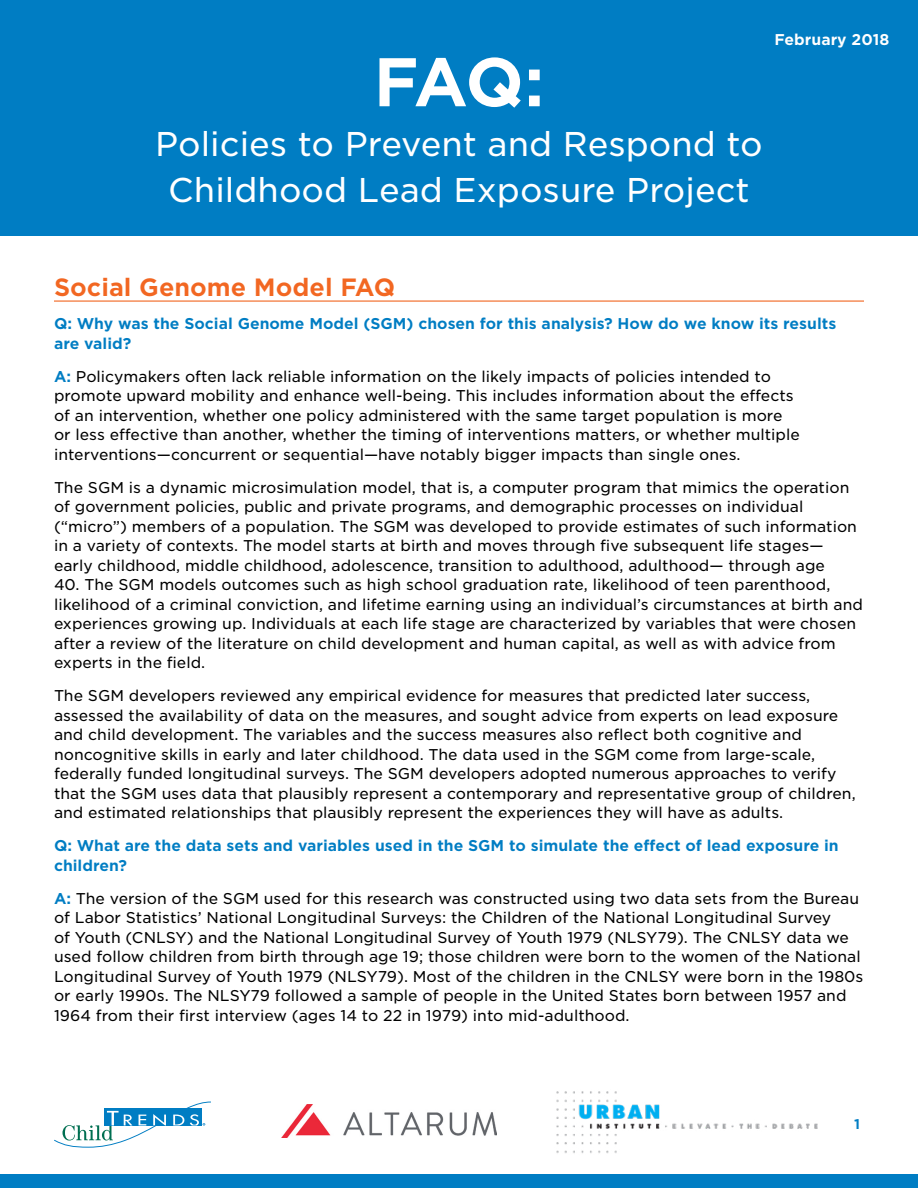
<style>
.page{position:relative;width:918px;height:1188px;background:#fff}
.page>*{position:absolute;margin:0;border:0;box-sizing:border-box;transform-origin:0 0}
.t1{font:700 66px "Gotham S Sm";color:#fff}
.t2{font:33px/46.5px "Gotham S Sm";color:#fff;text-align:center}
.t3{font:700 24px "Gotham S Sm";color:#f26722}
.t4{font:15px/19.5px "Gotham S Sm";color:#000}
.t5{font:700 15px/19.5px "Gotham S Sm";color:#007dc3}
.t6{font:700 15px "Gotham S Sm";color:#fff}
.t7{font:700 13.5px "Gotham S Sm";color:#007dc3}
.s1{font-weight:700;color:#007dc3}
</style>
<div class="page">
<div style="left:0;top:1174px;width:918px;height:14px;background:#007dc3"></div>
<div style="left:0;top:0;width:918px;height:235px;background:#007dc3"></div>
<hr style="left:54px;top:301px;width:810px;height:1px;background:#f26722">
<img style="left:556px;top:1091px;width:262px;height:62px">
<svg style="left:54px;top:1102px;width:157px;height:46px"></svg>
<img style="left:282px;top:1105px;width:215px;height:33px">
<h1 class="t1" style="left:373px;top:37px;width:173px">FAQ:</h1>
<h2 class="t2" style="left:155px;top:120px;width:609px">Policies to Prevent and Respond to<br>Childhood Lead Exposure Project</h2>
<p class="t6" style="left:774px;top:30px;width:116px">February 2018</p>
<h3 class="t3" style="left:54px;top:271px;width:343px">Social Genome Model FAQ</h3>
<p class="t5" style="left:54px;top:314px;width:784px">Q: Why was the Social Genome Model (SGM) chosen for this analysis? How do we know its results are valid?</p>
<p class="t4" style="left:54px;top:366px;width:747px"><span class="s1">A:</span> Policymakers often lack reliable information on the likely impacts of policies intended to promote upward mobility and enhance well-being. This includes information about the effects of an intervention, whether one policy administered with the same target population is more or less effective than another, whether the timing of interventions matters, or whether multiple interventions—concurrent or sequential—have notably bigger impacts than single ones.</p>
<p class="t4" style="left:54px;top:477px;width:805px">The SGM is a dynamic microsimulation model, that is, a computer program that mimics the operation of government policies, public and private programs, and demographic processes on individual (“micro”) members of a population. The SGM was developed to provide estimates of such information in a variety of contexts. The model starts at birth and moves through five subsequent life stages— early childhood, middle childhood, adolescence, transition to adulthood, adulthood— through age</p>
<p class="t4" style="left:54px;top:574px;width:810px">40. The SGM models outcomes such as high school graduation rate, likelihood of teen parenthood, likelihood of a criminal conviction, and lifetime earning using an individual’s circumstances at birth and experiences growing up. Individuals at each life stage are characterized by variables that were chosen after a review of the literature on child development and human capital, as well as with advice from experts in the field.</p>
<p class="t4" style="left:54px;top:685px;width:803px">The SGM developers reviewed any empirical evidence for measures that predicted later success, assessed the availability of data on the measures, and sought advice from experts on lead exposure and child development. The variables and the success measures also reflect both cognitive and noncognitive skills in early and later childhood. The data used in the SGM come from large-scale, federally funded longitudinal surveys. The SGM developers adopted numerous approaches to verify that the SGM uses data that plausibly represent a contemporary and representative group of children, and estimated relationships that plausibly represent the experiences they will have as adults.</p>
<p class="t5" style="left:54px;top:836px;width:786px">Q: What are the data sets and variables used in the SGM to simulate the effect of lead exposure in children?</p>
<p class="t4" style="left:54px;top:888px;width:811px"><span class="s1">A:</span> The version of the SGM used for this research was constructed using two data sets from the Bureau of Labor Statistics’ National Longitudinal Surveys: the Children of the National Longitudinal Survey<br>of Youth (CNLSY) and the National Longitudinal Survey of Youth 1979 (NLSY79). The CNLSY data we used follow children from birth through age 19; those children were born to the women of the National Longitudinal Survey of Youth 1979 (NLSY79). Most of the children in the CNLSY were born in the 1980s or early 1990s. The NLSY79 followed a sample of people in the United States born between 1957 and 1964 from their first interview (ages 14 to 22 in 1979) into mid-adulthood.</p>
<p class="t7" style="left:854px;top:1115px;width:7px">1</p>
</div>
